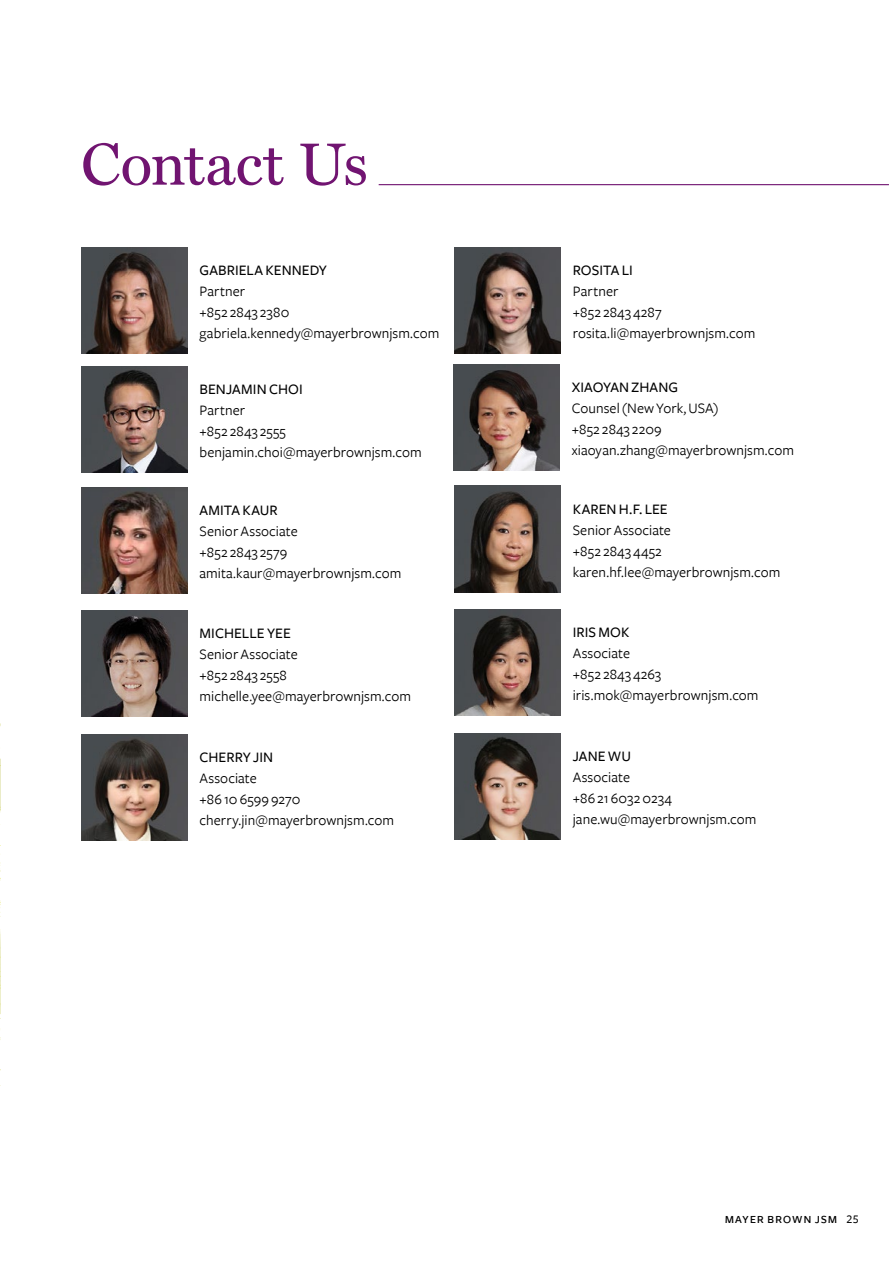
<style>
.page{position:relative;width:893px;height:1263px;background:#fff}
.page>*{position:absolute;margin:0;border:0;box-sizing:border-box;transform-origin:0 0}
.t1{font:60px "Miller Text";letter-spacing:.005em;color:#711471}
.t2{font:15px/21px "Freight Sans";letter-spacing:.005em;color:#000}
.t3{font:500 15px "Freight Sans";letter-spacing:.005em;color:#000}
.t4{font:15px "Freight Sans Medium SC";letter-spacing:.035em;color:#000}
.s1{font-size:12px}
</style>
<div class="page">
<hr style="left:379px;top:184px;width:510px;height:1px;background:#711471">
<img style="left:81px;top:247px;width:106px;height:107px">
<img style="left:454px;top:247px;width:107px;height:107px">
<img style="left:81px;top:367px;width:106px;height:106px">
<img style="left:81px;top:487px;width:106px;height:106px">
<img style="left:81px;top:734px;width:106px;height:106px">
<img style="left:81px;top:610px;width:106px;height:106px">
<img style="left:454px;top:486px;width:107px;height:106px">
<img style="left:454px;top:733px;width:107px;height:106px">
<img style="left:454px;top:609px;width:107px;height:106px">
<img style="left:453px;top:364px;width:106px;height:106px">
<svg style="left:0;top:723px;width:1px;height:363px"></svg>
<h1 class="t1" style="left:81px;top:129px;width:289px">Contact Us</h1>
<p class="t3" style="left:200px;top:262px;width:19px">GABRIELA</p>
<p class="t3" style="left:266px;top:262px;width:19px">KENNEDY</p>
<p class="t2" style="left:200px;top:281px;width:241px">Partner<br>+852 2843 2380 gabriela.kennedy@mayerbrownjsm.com</p>
<p class="t3" style="left:200px;top:381px;width:18px">BENJAMIN</p>
<p class="t3" style="left:269px;top:381px;width:18px">CHOI</p>
<p class="t2" style="left:199px;top:400px;width:224px">Partner<br>+852 2843 2555 benjamin.choi@mayerbrownjsm.com</p>
<p class="t3" style="left:200px;top:501px;width:18px">AMITA</p>
<p class="t3" style="left:242px;top:501px;width:19px">KAUR</p>
<p class="t2" style="left:199px;top:521px;width:203px">Senior Associate<br>+852 2843 2579 amita.kaur@mayerbrownjsm.com</p>
<p class="t3" style="left:200px;top:625px;width:21px">MICHELLE</p>
<p class="t3" style="left:267px;top:625px;width:17px">YEE</p>
<p class="t2" style="left:200px;top:644px;width:213px">Senior Associate<br>+852 2843 2558 michelle.yee@mayerbrownjsm.com</p>
<p class="t3" style="left:199px;top:749px;width:19px">CHERRY</p>
<p class="t3" style="left:253px;top:749px;width:14px">JIN</p>
<p class="t2" style="left:199px;top:768px;width:196px">Associate<br>+86 10 6599 9270 cherry.jin@mayerbrownjsm.com</p>
<p class="t3" style="left:573px;top:262px;width:17px">ROSITA</p>
<p class="t3" style="left:622px;top:262px;width:10px">LI</p>
<p class="t2" style="left:573px;top:281px;width:184px">Partner<br>+852 2843 4287 rosita.li@mayerbrownjsm.com</p>
<p class="t3" style="left:572px;top:379px;width:18px">XIAOYAN</p>
<p class="t3" style="left:632px;top:379px;width:18px">ZHANG</p>
<p class="t2" style="left:572px;top:398px;width:224px">Counsel (New York, USA)<br>+852 2843 2209 xiaoyan.zhang@mayerbrownjsm.com</p>
<p class="t3" style="left:573px;top:500px;width:19px">KAREN</p>
<p class="t3" style="left:619px;top:500px;width:42px">H.F. LEE</p>
<p class="t2" style="left:573px;top:520px;width:209px">Senior Associate<br>+852 2843 4452 karen.hf.lee@mayerbrownjsm.com</p>
<p class="t3" style="left:573px;top:624px;width:48px">IRIS MOK</p>
<p class="t2" style="left:573px;top:643px;width:187px">Associate<br>+852 2843 4263 iris.mok@mayerbrownjsm.com</p>
<p class="t3" style="left:573px;top:748px;width:16px">JANE</p>
<p class="t3" style="left:608px;top:748px;width:22px">WU</p>
<p class="t2" style="left:573px;top:767px;width:185px">Associate<br>+86 21 6032 0234 jane.wu@mayerbrownjsm.com</p>
<p class="t4" style="left:725px;top:1210px;width:136px">mayer brown jsm <span class="s1">25</span></p>
</div>
